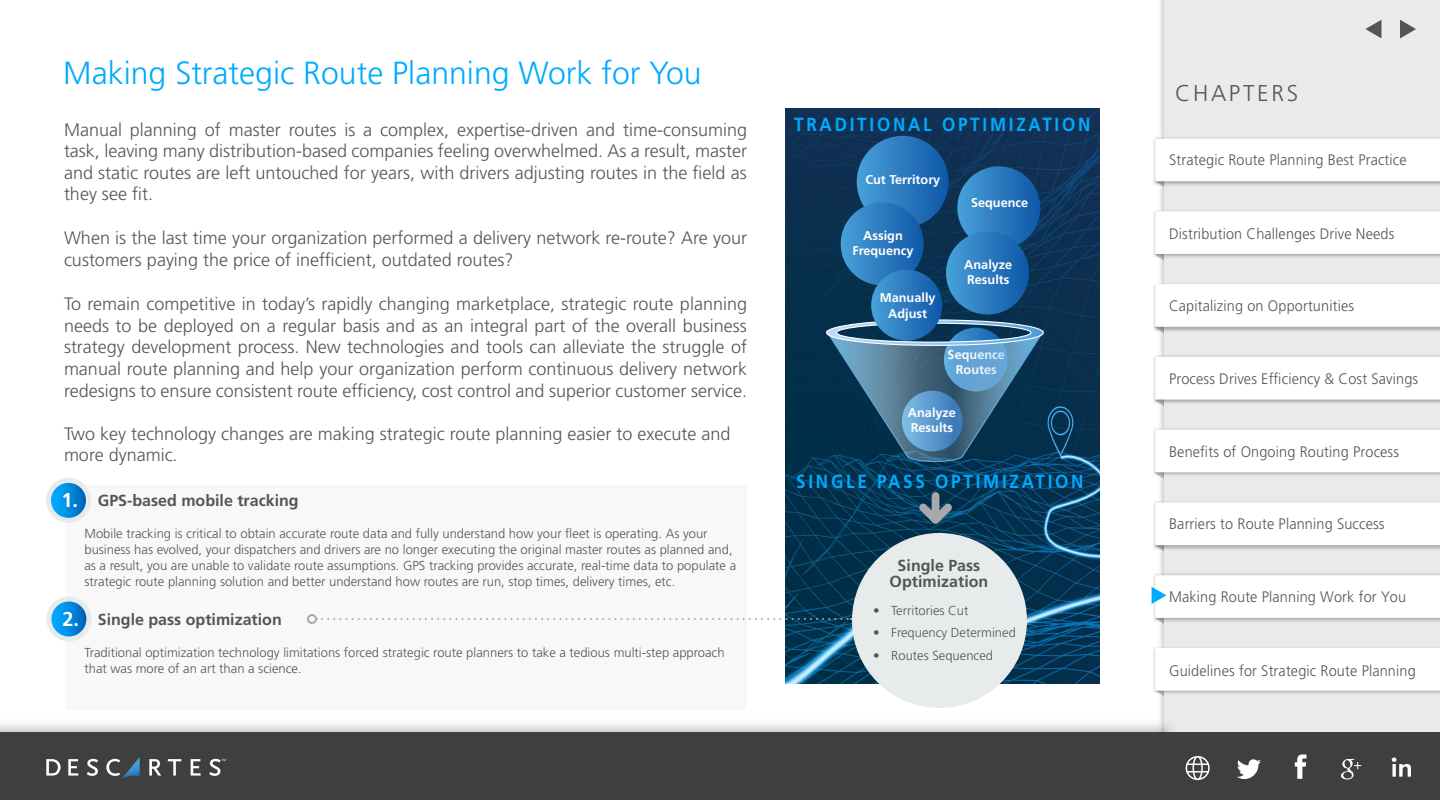
<style>
.page{position:relative;width:1440px;height:800px;background:#fff}
.page>*{position:absolute;margin:0;border:0;box-sizing:border-box;transform-origin:0 0}
.t1{font:300 32px "Frutiger LT Std";color:#0af}
.t2{font:300 22.8px "Frutiger LT Std";letter-spacing:.12em;color:#555}
.t3{font:700 20px "Frutiger LT Std";color:#fff}
.t4{font:700 19px "Frutiger LT Std";letter-spacing:.16em;color:#0af;scale:.9 1}
.t5{font:300 18px/21.6px "Frutiger LT Std";color:#555;text-align:justify}
.t6{font:700 16px/16px "Frutiger LT Std";color:#555;text-align:center}
.t7{font:300 15.2px "Frutiger LT Std";letter-spacing:.01em;color:#555;scale:.95 1}
.t8{font:700 14.3px "Frutiger LT Std";color:#000}
.t9{font:300 13px/16px "Frutiger LT Std";color:#555}
.t10{font:700 12.7px/15.3px "Frutiger LT Std";color:#fff;text-align:center}
.t11{font:9.3px "Myriad Pro";color:#000}
</style>
<div class="page">
<svg style="left:1160px;top:0;width:5px;height:715px"></svg>
<div style="left:1165px;top:0;width:275px;height:800px;background:#eaeaea"></div>
<img style="left:1153px;top:135px;width:287px;height:49px">
<svg style="left:1155px;top:138px;width:285px;height:66px"></svg>
<img style="left:1153px;top:281px;width:287px;height:49px">
<svg style="left:1155px;top:284px;width:285px;height:67px"></svg>
<img style="left:1153px;top:209px;width:287px;height:47px">
<svg style="left:1155px;top:211px;width:285px;height:67px"></svg>
<img style="left:1153px;top:353px;width:287px;height:49px">
<svg style="left:1155px;top:357px;width:285px;height:67px"></svg>
<img style="left:1153px;top:427px;width:287px;height:47px">
<svg style="left:1155px;top:430px;width:285px;height:66px"></svg>
<img style="left:1153px;top:499px;width:287px;height:49px">
<svg style="left:1155px;top:502px;width:285px;height:67px"></svg>
<img style="left:1153px;top:645px;width:287px;height:48px">
<svg style="left:1155px;top:648px;width:285px;height:66px"></svg>
<svg style="left:1400px;top:20px;width:16px;height:18px"></svg>
<svg style="left:1365px;top:20px;width:16px;height:18px"></svg>
<svg style="left:0;top:715px;width:1172px;height:17px"></svg>
<div style="left:0;top:732px;width:1440px;height:68px;background:#3f3f3f"></div>
<svg style="left:1392px;top:757px;width:19px;height:20px"></svg>
<svg style="left:1341px;top:759px;width:20px;height:20px"></svg>
<svg style="left:1295px;top:754px;width:11px;height:25px"></svg>
<svg style="left:1237px;top:759px;width:24px;height:20px"></svg>
<svg style="left:1186px;top:756px;width:24px;height:24px"></svg>
<svg style="left:46px;top:759px;width:15px;height:17px"></svg>
<svg style="left:68px;top:759px;width:10px;height:17px"></svg>
<svg style="left:87px;top:759px;width:11px;height:17px"></svg>
<svg style="left:149px;top:759px;width:12px;height:17px"></svg>
<svg style="left:168px;top:759px;width:13px;height:17px"></svg>
<svg style="left:191px;top:759px;width:10px;height:17px"></svg>
<svg style="left:209px;top:759px;width:17px;height:17px"></svg>
<svg style="left:106px;top:757px;width:34px;height:22px"></svg>
<svg style="left:1152px;top:575px;width:288px;height:67px"></svg>
<img style="left:785px;top:108px;width:315px;height:576px">
<div style="left:857px;top:136px;width:92px;height:92px;background:linear-gradient(to right,#48a0da,#0f56a5);border-radius:46px"></div>
<div style="left:841px;top:202px;width:83px;height:83px;background:linear-gradient(to right,#48a0d9,#0f56a6);border-radius:42px"></div>
<div style="left:957px;top:166px;width:83px;height:83px;background:linear-gradient(to right,#479ed6,#1057a8);border-radius:42px"></div>
<div style="left:946px;top:232px;width:83px;height:83px;background:linear-gradient(to right,#489fd8,#0f56a6);border-radius:42px"></div>
<svg style="left:825px;top:319px;width:221px;height:144px;background:#366585"></svg>
<div style="left:871px;top:270px;width:71px;height:71px;background:linear-gradient(to right,#479ed6,#1057a7);border-radius:36px"></div>
<svg style="left:919px;top:491px;width:33px;height:33px"></svg>
<div style="left:66px;top:485px;width:681px;height:225px;background:#f8f8f8"></div>
<svg style="left:317px;top:618px;width:535px;height:2px"></svg>
<div style="left:307px;top:614px;width:10px;height:10px;border:2px solid #aaa;border-radius:50%"></div>
<svg style="left:48px;top:480px;width:40px;height:40px"></svg>
<div style="left:46px;top:478px;width:45px;height:45px;border:5px solid #e8ebeb;border-radius:50%"></div>
<svg style="left:49px;top:599px;width:40px;height:40px"></svg>
<div style="left:46px;top:596px;width:45px;height:45px;border:5px solid #e8ebeb;border-radius:50%"></div>
<div style="left:852px;top:533px;width:175px;height:175px;background:#e8ebeb;border-radius:50%"></div>
<p class="t1" style="left:63px;top:55px;width:640px">Making Strategic Route Planning Work for You</p>
<p class="t5" style="left:64px;top:119px;width:685px">Manual planning of master routes is a complex, expertise-driven and time-consuming task, leaving many distribution-based companies feeling overwhelmed. As a result, master and static routes are left untouched for years, with drivers adjusting routes in the field as they see fit.</p>
<p class="t5" style="left:64px;top:228px;width:685px">When is the last time your organization performed a delivery network re-route? Are your customers paying the price of inefficient, outdated routes?</p>
<p class="t5" style="left:64px;top:293px;width:685px">To remain competitive in today’s rapidly changing marketplace, strategic route planning needs to be deployed on a regular basis and as an integral part of the overall business strategy development process. New technologies and tools can alleviate the struggle of manual route planning and help your organization perform continuous delivery network redesigns to ensure consistent route efficiency, cost control and superior customer service.</p>
<p class="t5" style="left:64px;top:424px;width:668px;line-height:21px">Two key technology changes are making strategic route planning easier to execute and more dynamic.</p>
<p class="t3" style="left:62px;top:488px;width:18px">1.</p>
<p class="t6" style="left:98px;top:493px;width:202px">GPS-based mobile tracking</p>
<p class="t9" style="left:84px;top:526px;width:653px">Mobile tracking is critical to obtain accurate route data and fully understand how your fleet is operating. As your business has evolved, your dispatchers and drivers are no longer executing the original master routes as planned and, as a result, you are unable to validate route assumptions. GPS tracking provides accurate, real-time data to populate a strategic route planning solution and better understand how routes are run, stop times, delivery times, etc.</p>
<p class="t6" style="left:98px;top:611px;width:186px">Single pass optimization</p>
<p class="t9" style="left:84px;top:644px;width:642px">Traditional optimization technology limitations forced strategic route planners to take a tedious multi-step approach that was more of an art than a science.</p>
<p class="t3" style="left:62px;top:607px;width:18px">2.</p>
<p class="t4" style="left:794px;top:113px;width:331px">TRADITIONAL OPTIMIZATION</p>
<p class="t10" style="left:865px;top:172px;width:76px">Cut Territory</p>
<p class="t10" style="left:852px;top:228px;width:63px">Assign<br>Frequency</p>
<p class="t10" style="left:880px;top:290px;width:57px">Manually<br>Adjust</p>
<p class="t10" style="left:971px;top:195px;width:59px">Sequence</p>
<p class="t10" style="left:964px;top:257px;width:50px;text-align:left">Analyze<br>Results</p>
<p class="t10" style="left:948px;top:347px;width:59px">Sequence<br>Routes</p>
<p class="t10" style="left:908px;top:405px;width:50px;text-align:left">Analyze<br>Results</p>
<p class="t4" style="left:796px;top:470px;width:321px">SINGLE PASS OPTIMIZATION</p>
<p class="t6" style="left:890px;top:558px;width:100px">Single Pass<br>Optimization</p>
<p class="t8" style="left:897px;top:575px;width:75px">Single Pass</p>
<p class="t11" style="left:895px;top:627px;width:91px">Frequency Determined</p>
<p class="t9" style="left:873px;top:602px;width:97px">• Territories Cut</p>
<p class="t9" style="left:873px;top:625px;width:144px">• Frequency Determined</p>
<p class="t9" style="left:873px;top:647px;width:121px">• Routes Sequenced</p>
<p class="t2" style="left:1175px;top:80px;width:125px">CHAPTERS</p>
<p class="t7" style="left:1169px;top:151px;width:252px">Strategic Route Planning Best Practice</p>
<p class="t7" style="left:1169px;top:225px;width:239px">Distribution Challenges Drive Needs</p>
<p class="t7" style="left:1169px;top:297px;width:196px">Capitalizing on Opportunities</p>
<p class="t7" style="left:1169px;top:370px;width:264px">Process Drives Efficiency &amp; Cost Savings</p>
<p class="t7" style="left:1169px;top:443px;width:243px">Benefits of Ongoing Routing Process</p>
<p class="t7" style="left:1169px;top:515px;width:228px">Barriers to Route Planning Success</p>
<p class="t7" style="left:1169px;top:588px;width:251px">Making Route Planning Work for You</p>
<p class="t7" style="left:1169px;top:662px;width:261px">Guidelines for Strategic Route Planning</p>
</div>
